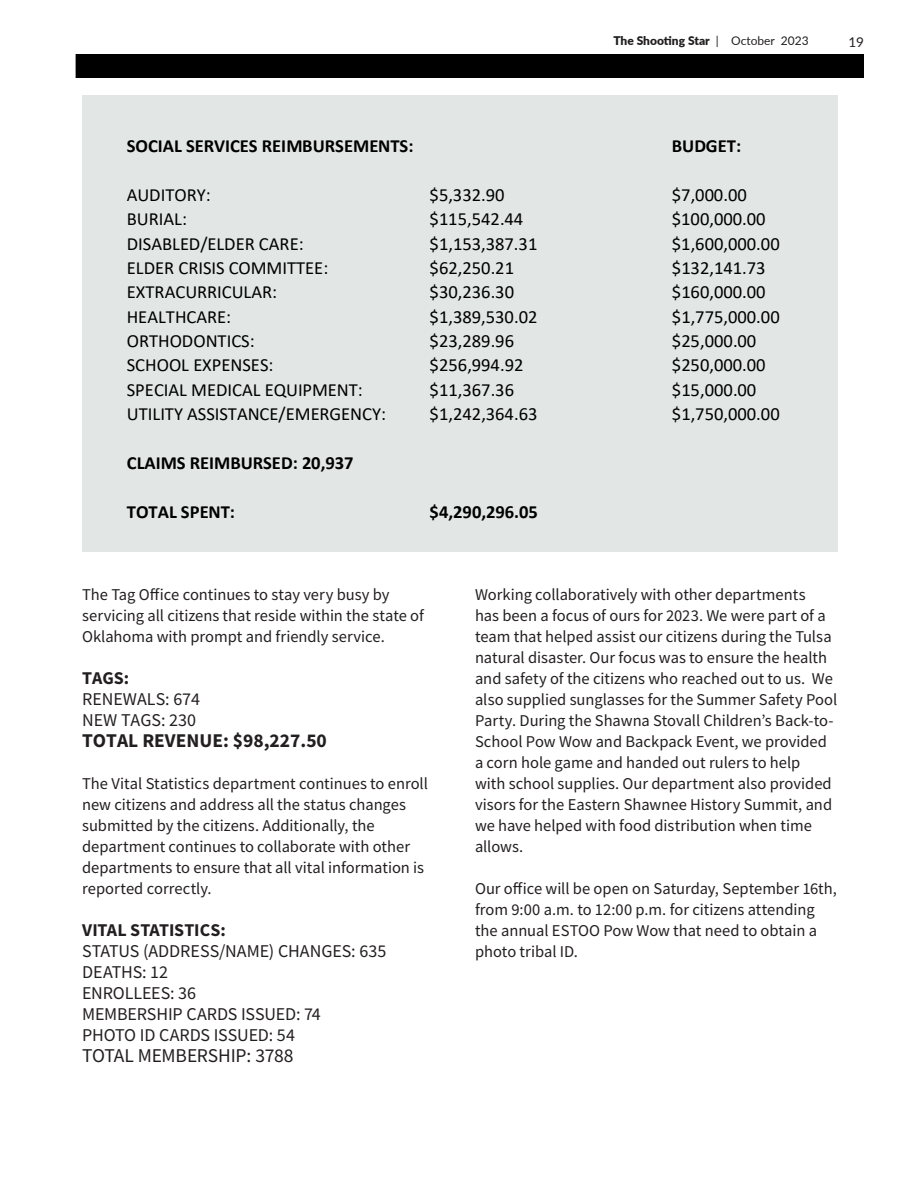
<style>
.page{position:relative;width:918px;height:1188px;background:#fff}
.page>*{position:absolute;margin:0;border:0;box-sizing:border-box;transform-origin:0 0}
.t1{font:700 19.5px "Source Sans Pro";color:#231f20}
.t2{font:19.5px "Source Sans Pro";letter-spacing:-.01em;color:#231f20}
.t3{font:18.6px "Calibri";color:#000}
.t4{font:700 18.6px "Calibri";color:#000}
.t5{font:18px/21px "Source Sans Pro";letter-spacing:-.005em;color:#231f20}
.t6{font:16.5px/21px "Source Sans Pro";color:#231f20}
.t7{font:13.5px "Lato";color:#231f20}
.t8{font:900 12px "Lato";color:#231f20}
.s1{font-weight:400}
.s2{font-weight:700}
</style>
<div class="page">
<div style="left:76px;top:54px;width:788px;height:24px;background:#000"></div>
<div style="left:82px;top:96px;width:756px;height:456px;background:#e2e7e5"></div>
<p class="t8" style="left:613px;top:32px;width:197px">The Shooting Star <span class="s1">| October 2023</span></p>
<p class="t7" style="left:848px;top:32px;width:17px">19</p>
<p class="t4" style="left:127px;top:133px;width:288px">SOCIAL SERVICES REIMBURSEMENTS:</p>
<p class="t4" style="left:672px;top:133px;width:71px">BUDGET:</p>
<p class="t3" style="left:127px;top:182px;width:86px">AUDITORY:</p>
<p class="t3" style="left:430px;top:182px;width:77px">$5,332.90</p>
<p class="t3" style="left:672px;top:182px;width:77px">$7,000.00</p>
<p class="t3" style="left:127px;top:206px;width:62px">BURIAL:</p>
<p class="t3" style="left:430px;top:206px;width:95px">$115,542.44</p>
<p class="t3" style="left:672px;top:206px;width:95px">$100,000.00</p>
<p class="t3" style="left:127px;top:230px;width:178px">DISABLED/ELDER CARE:</p>
<p class="t3" style="left:430px;top:230px;width:109px">$1,153,387.31</p>
<p class="t3" style="left:672px;top:230px;width:109px">$1,600,000.00</p>
<p class="t3" style="left:127px;top:255px;width:203px">ELDER CRISIS COMMITTEE:</p>
<p class="t3" style="left:430px;top:255px;width:86px">$62,250.21</p>
<p class="t3" style="left:672px;top:255px;width:95px">$132,141.73</p>
<p class="t3" style="left:127px;top:279px;width:152px">EXTRACURRICULAR:</p>
<p class="t3" style="left:430px;top:279px;width:86px">$30,236.30</p>
<p class="t3" style="left:672px;top:279px;width:95px">$160,000.00</p>
<p class="t3" style="left:127px;top:304px;width:106px">HEALTHCARE:</p>
<p class="t3" style="left:430px;top:304px;width:109px">$1,389,530.02</p>
<p class="t3" style="left:672px;top:304px;width:109px">$1,775,000.00</p>
<p class="t3" style="left:127px;top:328px;width:129px">ORTHODONTICS:</p>
<p class="t3" style="left:430px;top:328px;width:86px">$23,289.96</p>
<p class="t3" style="left:672px;top:328px;width:86px">$25,000.00</p>
<p class="t3" style="left:127px;top:352px;width:148px">SCHOOL EXPENSES:</p>
<p class="t3" style="left:430px;top:352px;width:95px">$256,994.92</p>
<p class="t3" style="left:672px;top:352px;width:95px">$250,000.00</p>
<p class="t3" style="left:127px;top:377px;width:238px">SPECIAL MEDICAL EQUIPMENT:</p>
<p class="t3" style="left:430px;top:377px;width:86px">$11,367.36</p>
<p class="t3" style="left:672px;top:377px;width:86px">$15,000.00</p>
<p class="t3" style="left:127px;top:401px;width:261px">UTILITY ASSISTANCE/EMERGENCY:</p>
<p class="t3" style="left:430px;top:401px;width:109px">$1,242,364.63</p>
<p class="t3" style="left:672px;top:401px;width:109px">$1,750,000.00</p>
<p class="t4" style="left:127px;top:450px;width:228px">CLAIMS REIMBURSED: 20,937</p>
<p class="t4" style="left:127px;top:498px;width:110px">TOTAL SPENT:</p>
<p class="t4" style="left:430px;top:498px;width:110px">$4,290,296.05</p>
<p class="t6" style="left:82px;top:584px;width:343px">The Tag Office continues to stay very busy by servicing all citizens that reside within the state of<br>Oklahoma with prompt and friendly service.</p>
<p class="t5" style="left:82px;top:667px;width:120px"><span class="s2">TAGS:<br></span>RENEWALS: 674<br>NEW TAGS: 230</p>
<p class="t1" style="left:82px;top:727px;width:246px">TOTAL REVENUE: $98,227.50</p>
<p class="t6" style="left:82px;top:773px;width:347px">The Vital Statistics department continues to enroll new citizens and address all the status changes submitted by the citizens. Additionally, the department continues to collaborate with other departments to ensure that all vital information is reported correctly.</p>
<p class="t5" style="left:82px;top:919px;width:306px"><span class="s2">VITAL STATISTICS:<br></span>STATUS (ADDRESS/NAME) CHANGES: 635<br>DEATHS: 12<br>ENROLLEES: 36<br>MEMBERSHIP CARDS ISSUED: 74<br>PHOTO ID CARDS ISSUED: 54</p>
<p class="t2" style="left:82px;top:1043px;width:213px">TOTAL MEMBERSHIP: 3788</p>
<p class="t4" style="left:127px;top:620px;width:48px">TAGS:</p>
<p class="t6" style="left:475px;top:584px;width:364px">Working collaboratively with other departments<br>has been a focus of ours for 2023. We were part of a team that helped assist our citizens during the Tulsa natural disaster. Our focus was to ensure the health and safety of the citizens who reached out to us. We also supplied sunglasses for the Summer Safety Pool Party. During the Shawna Stovall Children’s Back-to-School Pow Wow and Backpack Event, we provided a corn hole game and handed out rulers to help<br>with school supplies. Our department also provided visors for the Eastern Shawnee History Summit, and we have helped with food distribution when time allows.</p>
<p class="t6" style="left:475px;top:878px;width:363px">Our office will be open on Saturday, September 16th, from 9:00 a.m. to 12:00 p.m. for citizens attending the annual ESTOO Pow Wow that need to obtain a photo tribal ID.</p>
</div>
